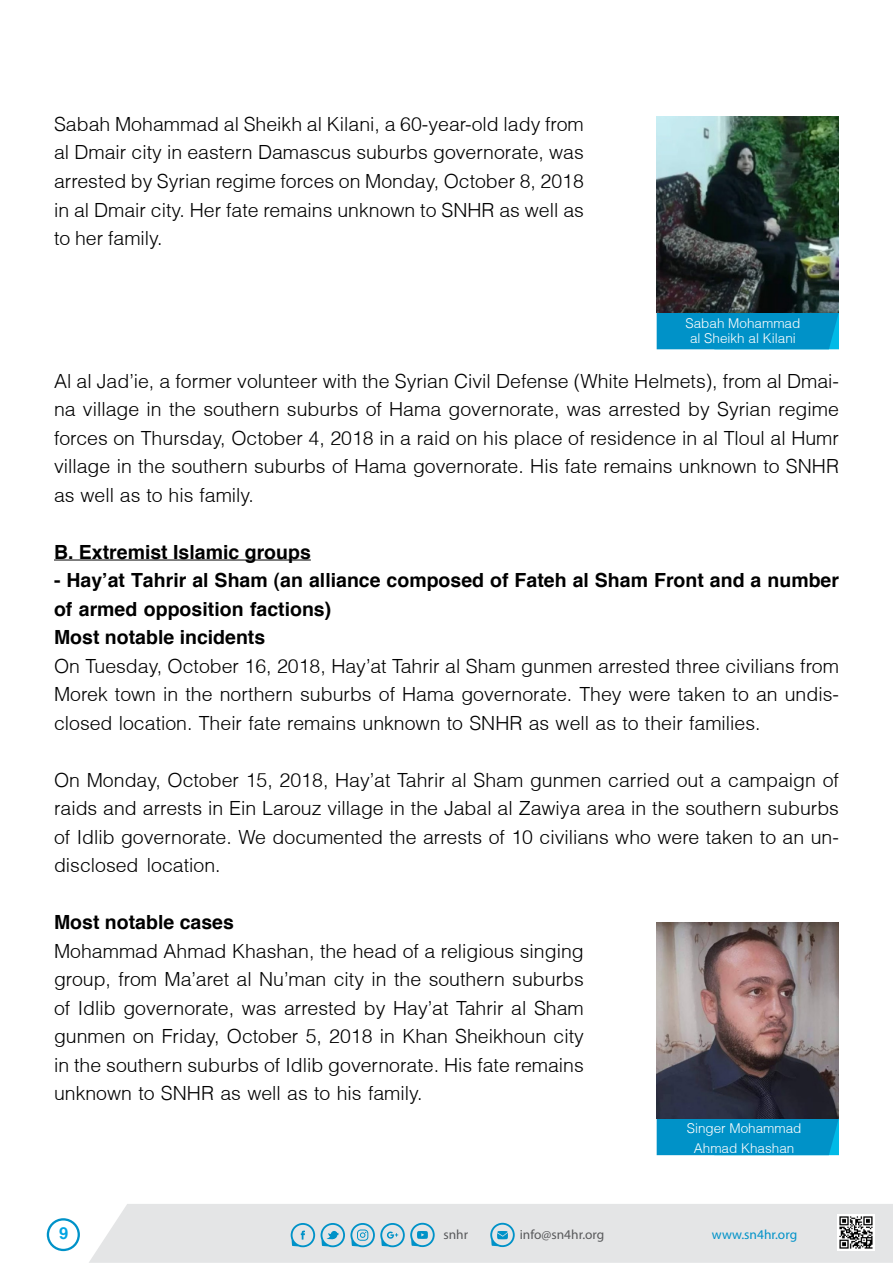
<style>
.page{position:relative;width:893px;height:1263px;background:#fff}
.page>*{position:absolute;margin:0;border:0;box-sizing:border-box;transform-origin:0 0}
.t1{font:300 19.5px/28.5px "Helvetica";color:#000;text-align:justify}
.t2{font:700 19.5px/28.5px "Helvetica";color:#000}
.t3{font:700 16.5px "Helvetica";color:#00a4e2}
.t4{font:300 13.5px/15px "Helvetica";color:#fff;text-align:center}
.t5{font:13.35px "Myriad Pro";color:#58595b}
.t6{font:13.35px "Myriad Pro";color:#0092c8}
</style>
<div class="page">
<div style="left:89px;top:1204px;width:804px;height:59px;background:#e4e5e6"></div>
<svg style="left:291px;top:1223px;width:24px;height:24px"></svg>
<svg style="left:321px;top:1223px;width:114px;height:24px;background:#a1ccdd"></svg>
<svg style="left:490px;top:1223px;width:25px;height:24px"></svg>
<img style="left:837px;top:1214px;width:37px;height:37px">
<svg style="left:47px;top:1218px;width:33px;height:33px"></svg>
<hr style="left:54px;top:559px;width:257px;height:1px;background:#000">
<div style="left:657px;top:313px;width:182px;height:36px;background:#0092c8"></div>
<img style="left:657px;top:117px;width:182px;height:196px">
<div style="left:657px;top:1118px;width:182px;height:37px;background:#0092c8"></div>
<img style="left:657px;top:923px;width:182px;height:195px">
<p class="t1" style="left:54px;top:110px;width:531px">Sabah Mohammad al Sheikh al Kilani a, 60-year-old lady from al Dmair city in eastern Damascus suburbs governorate, was arrested by Syrian regime forces on Monday, October 8, 2018 in al Dmair city. Her fate remains unknown to SNHR as well as to her family.</p>
<p class="t4" style="left:685px;top:316px;width:116px">Sabah Mohammad al Sheikh al Kilani</p>
<p class="t1" style="left:54px;top:366px;width:786px">Al al Jad i e’ a, former volunteer with the Syrian Civil Defense (White Helmets ,) from al Dmai-</p>
<p class="t1" style="left:54px;top:423px;width:786px">forces on Thursday, October 4, 2018 in a raid on his place of residence in al Tloul al Humr village in the southern suburbs of Hama governorate. His fate remains unknown to SNHR as well as to his family.</p>
<p class="t2" style="left:54px;top:537px;width:258px">B. Extremist Islamic groups</p>
<p class="t2" style="left:54px;top:565px;width:786px">- Hay’at Tahrir al Sham (an alliance composed of Fateh al Sham Front and a number of armed opposition factions(<br>Most notable incidents</p>
<p class="t1" style="left:54px;top:651px;width:786px">On Tuesday, October 16, 2018, Hay’at Tahrir al Sham gunmen arrested three civilians from</p>
<p class="t1" style="left:54px;top:708px;width:708px">closed location. Their fate remains unknown to SNHR as well as to their families.</p>
<p class="t1" style="left:54px;top:395px;width:786px">na village in the southern suburbs of Hama governorate, was arrested by Syrian regime</p>
<p class="t1" style="left:54px;top:680px;width:786px">Morek town in the northern suburbs of Hama governorate. They were taken to an undis-</p>
<p class="t1" style="left:54px;top:765px;width:786px">On Monday, October 15, 2018, Hay’at Tahrir al Sham gunmen carried out a campaign of raids and arrests in Ein Larouz village in the Jabal al Zawiya area in the southern suburbs</p>
<p class="t1" style="left:54px;top:851px;width:168px">disclosed location.</p>
<p class="t1" style="left:54px;top:822px;width:786px">of Idlib governorate. We documented the arrests of 10 civilians who were taken to an un-</p>
<p class="t2" style="left:54px;top:908px;width:181px">Most notable cases</p>
<p class="t1" style="left:54px;top:936px;width:531px">Mohammad Ahmad Khashan, the head of a religious singing group, from Ma’aret al Nu’man city in the southern suburbs of Idlib governorate, was arrested by Hay’at Tahrir al Sham gunmen on Friday, October 5, 2018 in Khan Sheikhoun city in the southern suburbs of Idlib governorate. His fate remains unknown to SNHR as well as to his family.</p>
<p class="t4" style="left:687px;top:1118px;width:116px;line-height:19.5px">Singer Mohammad<br>Ahmad Khashan</p>
<p class="t3" style="left:59px;top:1223px;width:11px">9</p>
<p class="t5" style="left:443px;top:1226px;width:26px">snhr</p>
<p class="t5" style="left:520px;top:1226px;width:86px">info@sn4hr.org</p>
<p class="t6" style="left:712px;top:1226px;width:87px">www.sn4hr.org</p>
</div>
